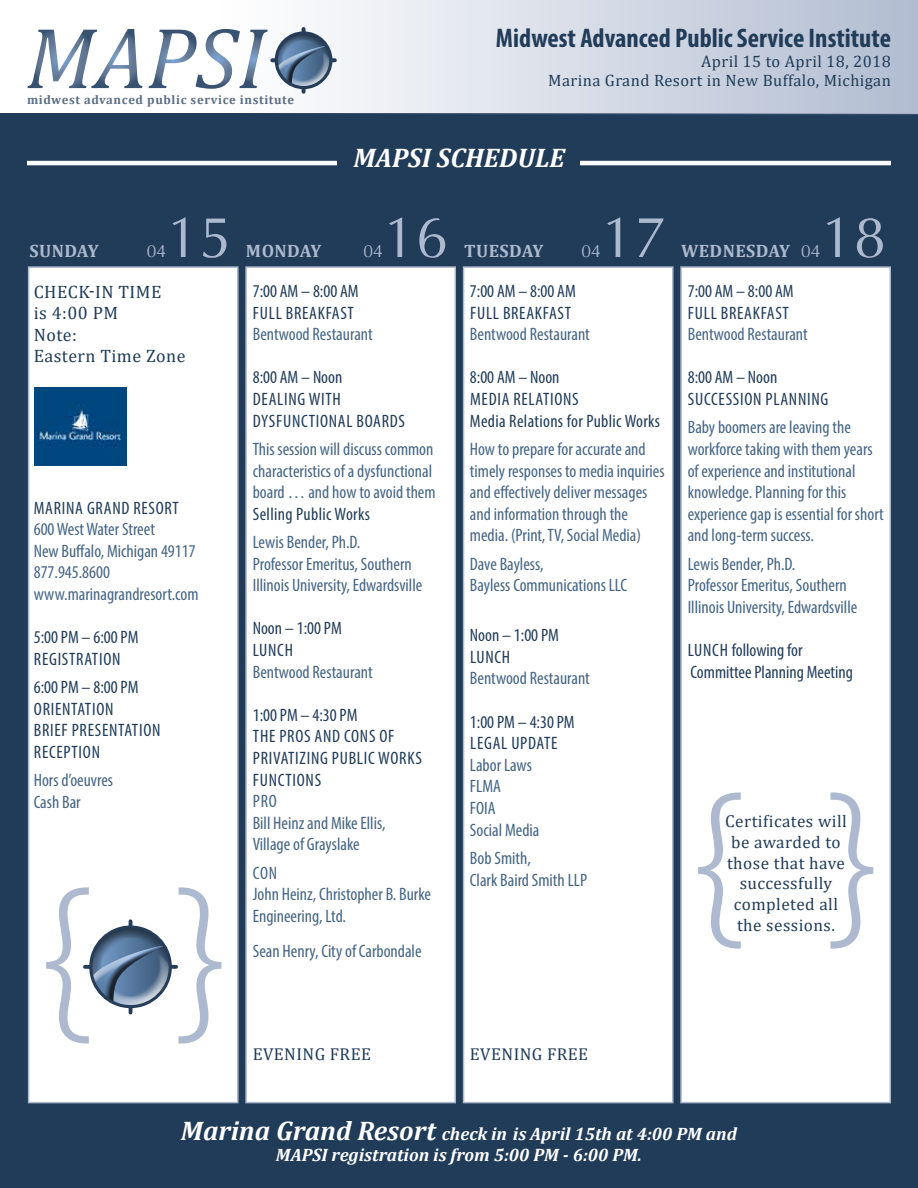
<style>
.page{position:relative;width:918px;height:1188px;background:#213c58}
.page>*{position:absolute;margin:0;border:0;box-sizing:border-box;transform-origin:0 0}
.t1{font:60px "Optim";color:#adb9cf}
.t2{font:700 condensed 27px "Myriad Pro";color:#213c58}
.t3{font:italic 700 27px "Cambria";color:#fff}
.t4{font:condensed 18px/21.6px "Myriad Pro";color:#456584}
.t5{font:condensed 18px/21.6px "Myriad Pro";letter-spacing:.04em;color:#213c58}
.t6{font:italic 700 18px/21.6px "Cambria";color:#fff;text-align:center}
.t7{font:condensed 18px/21.6px "Myriad Pro";color:#213c58}
.t8{font:18px/21.6px "Cambria";letter-spacing:.025em;color:#213c58}
.t9{font:700 18px "Cambria";letter-spacing:.025em;color:#adb9cf}
.t10{font:condensed 18px/21.6px "Myriad Pro";letter-spacing:.01em;color:#213c58}
.t11{font:18px "Optim";color:#adb9cf}
.t12{font:17.25px/20.7px "Cambria";letter-spacing:.025em;color:#213c58;text-align:center}
.t13{font:16.5px/19.5px "Cambria";letter-spacing:.025em;color:#213c58;text-align:right}
.t14{font:700 12.6px "Cambria";letter-spacing:.05em;color:#253d59}
.s1{font-size:27px}
</style>
<div class="page">
<div style="left:28px;top:266px;width:211px;height:837px;background:#fff;border:2px solid #adb9cf"></div>
<div style="left:245px;top:266px;width:211px;height:837px;background:#fff;border:2px solid #adb9cf"></div>
<div style="left:463px;top:266px;width:211px;height:837px;background:#fff;border:2px solid #adb9cf"></div>
<div style="left:680px;top:266px;width:211px;height:837px;background:#fff;border:2px solid #adb9cf"></div>
<svg style="left:0;top:0;width:918px;height:114px;background:#dbe0e9"></svg>
<svg style="left:272px;top:58px;width:63px;height:4px"></svg>
<svg style="left:302px;top:29px;width:4px;height:63px"></svg>
<svg style="left:276px;top:33px;width:55px;height:55px;background:#7289a3"></svg>
<div style="left:275px;top:31px;width:57px;height:58px;border:3px solid #253d59;border-radius:50%"></div>
<svg style="left:27px;top:29px;width:115px;height:59px;background:#c6ced9"></svg>
<svg style="left:149px;top:29px;width:119px;height:60px;background:#cbd3dc"></svg>
<hr style="left:27px;top:161px;width:864px;height:4px;background:#fff">
<div style="left:338px;top:146px;width:242px;height:40px;background:#213c58"></div>
<svg style="left:179px;top:887px;width:42px;height:157px"></svg>
<div style="left:73px;top:910px;width:115px;height:114px;background:#fff"></div>
<svg style="left:172px;top:965px;width:4px;height:4px"></svg>
<svg style="left:46px;top:887px;width:124px;height:157px"></svg>
<div style="left:89px;top:926px;width:83px;height:82px;border:3px solid #253d59;border-radius:50%"></div>
<svg style="left:698px;top:793px;width:43px;height:156px"></svg>
<svg style="left:830px;top:793px;width:43px;height:156px"></svg>
<img style="left:35px;top:387px;width:92px;height:78px">
<p class="t14" style="left:27px;top:92px;width:269px">midwest advanced public service institute</p>
<h2 class="t2" style="left:496px;top:21px;width:397px">Midwest Advanced Public Service Institute</h2>
<p class="t13" style="left:548px;top:51px;width:344px">April 15 to April 18, 2018<br>Marina Grand Resort in New Buffalo, Michigan</p>
<h2 class="t3" style="left:353px;top:138px;width:213px">MAPSI Schedule</h2>
<h1 class="t1" style="left:166px;top:209px;width:67px">15</h1>
<h1 class="t1" style="left:383px;top:209px;width:67px">16</h1>
<h1 class="t1" style="left:601px;top:209px;width:67px">17</h1>
<p class="t9" style="left:29px;top:238px;width:71px">Sunday</p>
<p class="t9" style="left:246px;top:238px;width:77px">monday</p>
<p class="t9" style="left:464px;top:238px;width:81px">Tuesday</p>
<p class="t9" style="left:681px;top:238px;width:111px">Wednesday</p>
<p class="t11" style="left:147px;top:243px;width:21px">04</p>
<p class="t11" style="left:363px;top:243px;width:21px">04</p>
<p class="t11" style="left:581px;top:243px;width:21px">04</p>
<h1 class="t1" style="left:821px;top:209px;width:67px">18</h1>
<p class="t11" style="left:801px;top:243px;width:21px">04</p>
<p class="t8" style="left:34px;top:280px;width:153px">Check-in Time<br>is 4:00 PM<br>Note:<br>Eastern Time Zone</p>
<p class="t5" style="left:34px;top:497px;width:146px">Marina Grand Resort</p>
<p class="t4" style="left:34px;top:518px;width:166px">600 West Water Street<br>New Buffalo, Michigan 49117<br>877.945.8600 www.marinagrandresort.com</p>
<p class="t5" style="left:34px;top:626px;width:106px">5:00 PM – 6:00 PM<br>Registration</p>
<p class="t5" style="left:34px;top:676px;width:128px">6:00 PM – 8:00 PM<br>Orientation<br>Brief Presentation<br>Reception</p>
<p class="t4" style="left:34px;top:769px;width:81px">Hors d’oeuvres<br>Cash Bar</p>
<p class="t5" style="left:253px;top:280px;width:107px">7:00 AM – 8:00 AM<br>Full Breakfast</p>
<p class="t4" style="left:253px;top:323px;width:121px">Bentwood Restaurant</p>
<p class="t5" style="left:253px;top:366px;width:154px">8:00 AM – Noon<br>Dealing with<br>Dysfunctional Boards</p>
<p class="t4" style="left:253px;top:438px;width:184px">This session will discuss common characteristics of a dysfunctional board … and how to avoid them</p>
<p class="t5" style="left:253px;top:503px;width:119px">Selling Public Works</p>
<p class="t4" style="left:253px;top:531px;width:171px">Lewis Bender, Ph.D.<br>Professor Emeritus, Southern<br>Illinois University, Edwardsville</p>
<p class="t5" style="left:253px;top:618px;width:91px">Noon – 1:00 PM<br>Lunch</p>
<p class="t4" style="left:253px;top:661px;width:121px">Bentwood Restaurant</p>
<p class="t5" style="left:253px;top:704px;width:171px">1:00 PM – 4:30 PM<br>Th e Pros and Cons of<br>Privatizing Public Works<br>Functions</p>
<p class="t4" style="left:253px;top:790px;width:134px">PRO<br>Bill Heinz and Mike Ellis,<br>Village of Grayslake</p>
<p class="t4" style="left:253px;top:862px;width:180px">Con<br>John Heinz, Christopher B. Burke<br>Engineering, Ltd.</p>
<p class="t4" style="left:253px;top:940px;width:170px">Sean Henry, City of Carbondale</p>
<p class="t12" style="left:253px;top:1044px;width:120px">Evening Free</p>
<p class="t5" style="left:470px;top:280px;width:107px">7:00 AM – 8:00 AM<br>Full Breakfast</p>
<p class="t4" style="left:470px;top:323px;width:121px">Bentwood Restaurant</p>
<p class="t5" style="left:470px;top:366px;width:192px">8:00 AM – Noon<br>Media Relations<br>Media Relations for Public Works</p>
<p class="t4" style="left:470px;top:438px;width:196px">How to prepare for accurate and timely responses to media inquiries and effectively deliver messages and information through the media. (Print, TV, Social Media)</p>
<p class="t4" style="left:470px;top:553px;width:146px">Dave Bayless,<br>Bayless Communications LLC</p>
<p class="t5" style="left:470px;top:624px;width:91px">Noon – 1:00 PM<br>Lunch</p>
<p class="t4" style="left:470px;top:667px;width:121px">Bentwood Restaurant</p>
<p class="t10" style="left:470px;top:711px;width:106px">1:00 PM – 4:30 PM<br>Legal Update</p>
<p class="t4" style="left:470px;top:754px;width:71px">Labor Laws<br>FLMA<br>FOIA<br>Social Media</p>
<p class="t4" style="left:470px;top:847px;width:119px">Bob Smith,<br>Clark Baird Smith LLP</p>
<p class="t5" style="left:688px;top:280px;width:107px">7:00 AM – 8:00 AM<br>Full Breakfast</p>
<p class="t4" style="left:688px;top:323px;width:121px">Bentwood Restaurant</p>
<p class="t5" style="left:688px;top:366px;width:141px">8:00 AM – Noon<br>Succession Planning</p>
<p class="t4" style="left:688px;top:416px;width:198px">Baby boomers are leaving the workforce taking with them years of experience and institutional knowledge. Planning for this experience gap is essential for short and long-term success.</p>
<p class="t4" style="left:688px;top:553px;width:171px">Lewis Bender, Ph.D.<br>Professor Emeritus, Southern<br>Illinois University, Edwardsville</p>
<p class="t7" style="left:688px;top:639px;width:167px">Lunch following for<br>Committee Planning Meeting</p>
<p class="t12" style="left:725px;top:811px;width:123px">Certificates will be awarded to those that have successfully completed all the sessions.</p>
<p class="t12" style="left:470px;top:1044px;width:120px">Evening Free</p>
<p class="t6" style="left:181px;top:1122px;width:558px"><span class="s1">Marina Grand Resort</span> check in is April 15th at 4:00 pm and<br>MAPSI registration is from 5:00 PM - 6:00 PM.</p>
</div>
